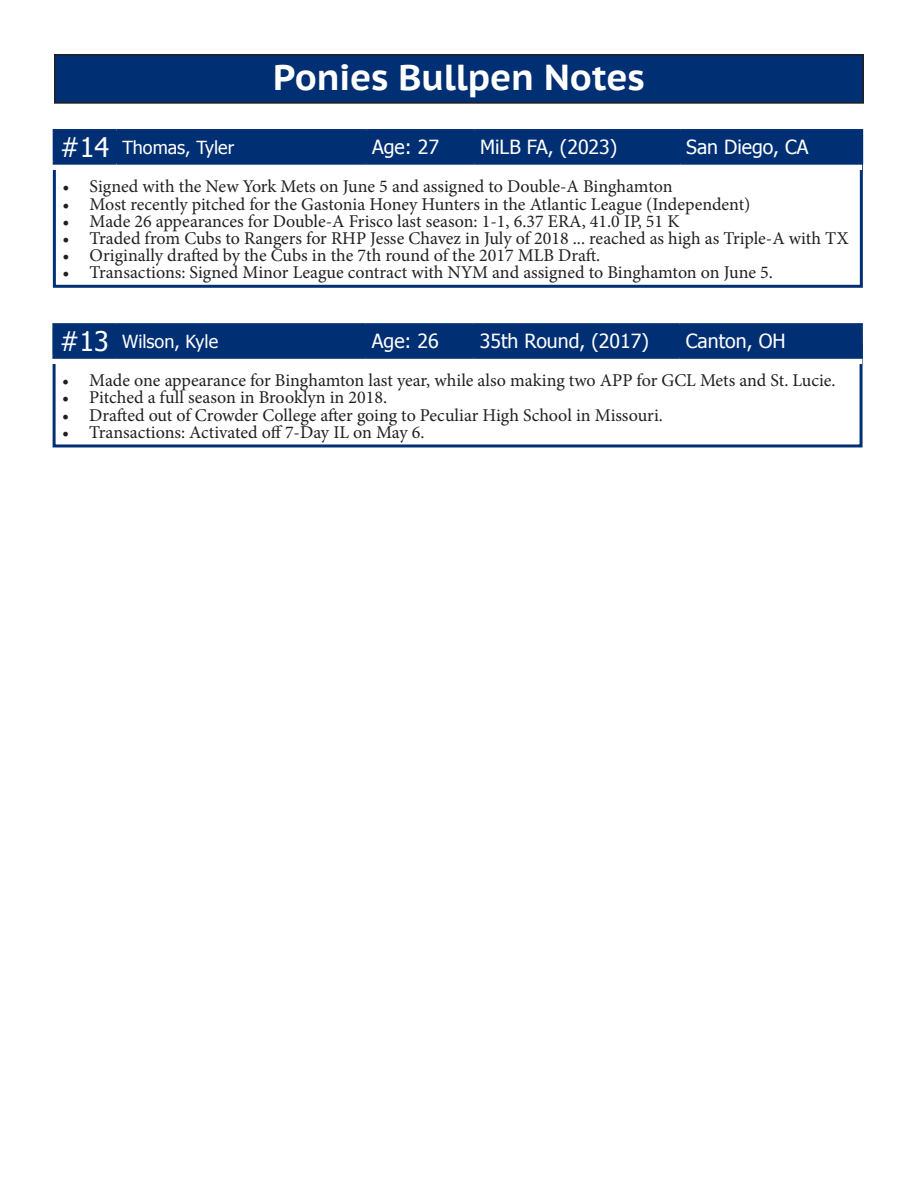
<style>
.page{position:relative;width:918px;height:1188px;background:#fff}
.page>*{position:absolute;margin:0;border:0;box-sizing:border-box;transform-origin:0 0}
.t1{font:700 36px "PT Sans Caption";letter-spacing:-.005em;color:#fff}
.t2{font:27px "Tahoma";color:#fff}
.t3{font:19.5px "Tahoma";color:#fff}
.t4{font:18px "Minion Pro";color:#231f20}
.t5{font:18px "Tahoma";color:#fff}
</style>
<div class="page">
<div style="left:55px;top:55px;width:808px;height:48px;background:#002f73"></div>
<div style="left:54px;top:54px;width:810px;height:50px;border:2px solid #231f20"></div>
<div style="left:53px;top:343px;width:810px;height:104px;border:3px solid #002f73"></div>
<div style="left:52px;top:323px;width:810px;height:40px;background:#fff"></div>
<div style="left:55px;top:326px;width:623px;height:30px;background:#002f73"></div>
<div style="left:680px;top:325px;width:181px;height:32px;background:#002f73"></div>
<hr style="left:52px;top:323px;width:64px;height:3px;background:#002f73">
<hr style="left:52px;top:326px;width:3px;height:30px;background:#002f73">
<hr style="left:116px;top:323px;width:250px;height:3px;background:#002f73">
<hr style="left:115px;top:326px;width:3px;height:30px;background:#002f73">
<hr style="left:366px;top:323px;width:108px;height:3px;background:#002f73">
<hr style="left:364px;top:326px;width:3px;height:30px;background:#002f73">
<hr style="left:474px;top:323px;width:206px;height:3px;background:#002f73">
<hr style="left:472px;top:326px;width:3px;height:30px;background:#002f73">
<hr style="left:680px;top:323px;width:183px;height:3px;background:#002f73">
<hr style="left:678px;top:326px;width:3px;height:30px;background:#002f73">
<hr style="left:860px;top:326px;width:3px;height:30px;background:#002f73">
<hr style="left:52px;top:356px;width:64px;height:3px;background:#002f73">
<hr style="left:116px;top:356px;width:250px;height:3px;background:#002f73">
<hr style="left:366px;top:356px;width:108px;height:3px;background:#002f73">
<hr style="left:474px;top:356px;width:206px;height:3px;background:#002f73">
<hr style="left:680px;top:356px;width:183px;height:3px;background:#002f73">
<div style="left:53px;top:149px;width:810px;height:139px;border:3px solid #002f73"></div>
<div style="left:53px;top:129px;width:809px;height:40px;background:#fff"></div>
<div style="left:56px;top:132px;width:623px;height:30px;background:#002f73"></div>
<div style="left:680px;top:131px;width:182px;height:32px;background:#002f73"></div>
<hr style="left:53px;top:129px;width:63px;height:3px;background:#002f73">
<hr style="left:53px;top:132px;width:3px;height:30px;background:#002f73">
<hr style="left:116px;top:129px;width:250px;height:3px;background:#002f73">
<hr style="left:115px;top:132px;width:3px;height:30px;background:#002f73">
<hr style="left:366px;top:129px;width:108px;height:3px;background:#002f73">
<hr style="left:365px;top:132px;width:3px;height:30px;background:#002f73">
<hr style="left:474px;top:129px;width:206px;height:3px;background:#002f73">
<hr style="left:473px;top:132px;width:3px;height:30px;background:#002f73">
<hr style="left:680px;top:129px;width:183px;height:3px;background:#002f73">
<hr style="left:679px;top:132px;width:3px;height:30px;background:#002f73">
<hr style="left:860px;top:132px;width:3px;height:30px;background:#002f73">
<hr style="left:53px;top:162px;width:63px;height:3px;background:#002f73">
<hr style="left:116px;top:162px;width:250px;height:3px;background:#002f73">
<hr style="left:366px;top:162px;width:108px;height:3px;background:#002f73">
<hr style="left:474px;top:162px;width:206px;height:3px;background:#002f73">
<hr style="left:680px;top:162px;width:183px;height:3px;background:#002f73">
<p class="t1" style="left:273px;top:53px;width:373px">Ponies Bullpen Notes</p>
<p class="t2" style="left:60px;top:129px;width:51px">#14</p>
<p class="t5" style="left:122px;top:135px;width:113px">Thomas, Tyler</p>
<p class="t3" style="left:372px;top:134px;width:69px">Age: 27</p>
<p class="t3" style="left:480px;top:134px;width:139px">MiLB FA, (2023)</p>
<p class="t3" style="left:686px;top:134px;width:124px">San Diego, CA</p>
<p class="t4" style="left:63px;top:175px;width:611px">• Signed with the New York Mets on June 5 and assigned to Double-A Binghamton</p>
<p class="t4" style="left:63px;top:192px;width:689px">• Most recently pitched for the Gastonia Honey Hunters in the Atlantic League (Independent)</p>
<p class="t4" style="left:63px;top:209px;width:618px">• Made 26 appearances for Double-A Frisco last season: 1-1, 6.37 ERA, 41.0 IP, 51 K</p>
<p class="t4" style="left:63px;top:226px;width:787px">• Traded from Cubs to Rangers for RHP Jesse Chavez in July of 2018 ... reached as high as Triple-A with TX</p>
<p class="t4" style="left:63px;top:243px;width:539px">• Originally drafted by the Cubs in the 7th round of the 2017 MLB Draft.</p>
<p class="t4" style="left:63px;top:260px;width:712px">• Transactions: Signed Minor League contract with NYM and assigned to Binghamton on June 5.</p>
<p class="t2" style="left:60px;top:323px;width:51px">#13</p>
<p class="t5" style="left:122px;top:329px;width:98px">Wilson, Kyle</p>
<p class="t3" style="left:372px;top:328px;width:69px">Age: 26</p>
<p class="t3" style="left:480px;top:328px;width:171px">35th Round, (2017)</p>
<p class="t3" style="left:686px;top:328px;width:101px">Canton, OH</p>
<p class="t4" style="left:62px;top:369px;width:775px">• Made one appearance for Binghamton last year, while also making two APP for GCL Mets and St. Lucie.</p>
<p class="t4" style="left:62px;top:386px;width:326px">• Pitched a full season in Brooklyn in 2018.</p>
<p class="t4" style="left:62px;top:403px;width:602px">• Drafted out of Crowder College after going to Peculiar High School in Missouri.</p>
<p class="t4" style="left:62px;top:420px;width:364px">• Transactions: Activated off 7-Day IL on May 6.</p>
</div>
